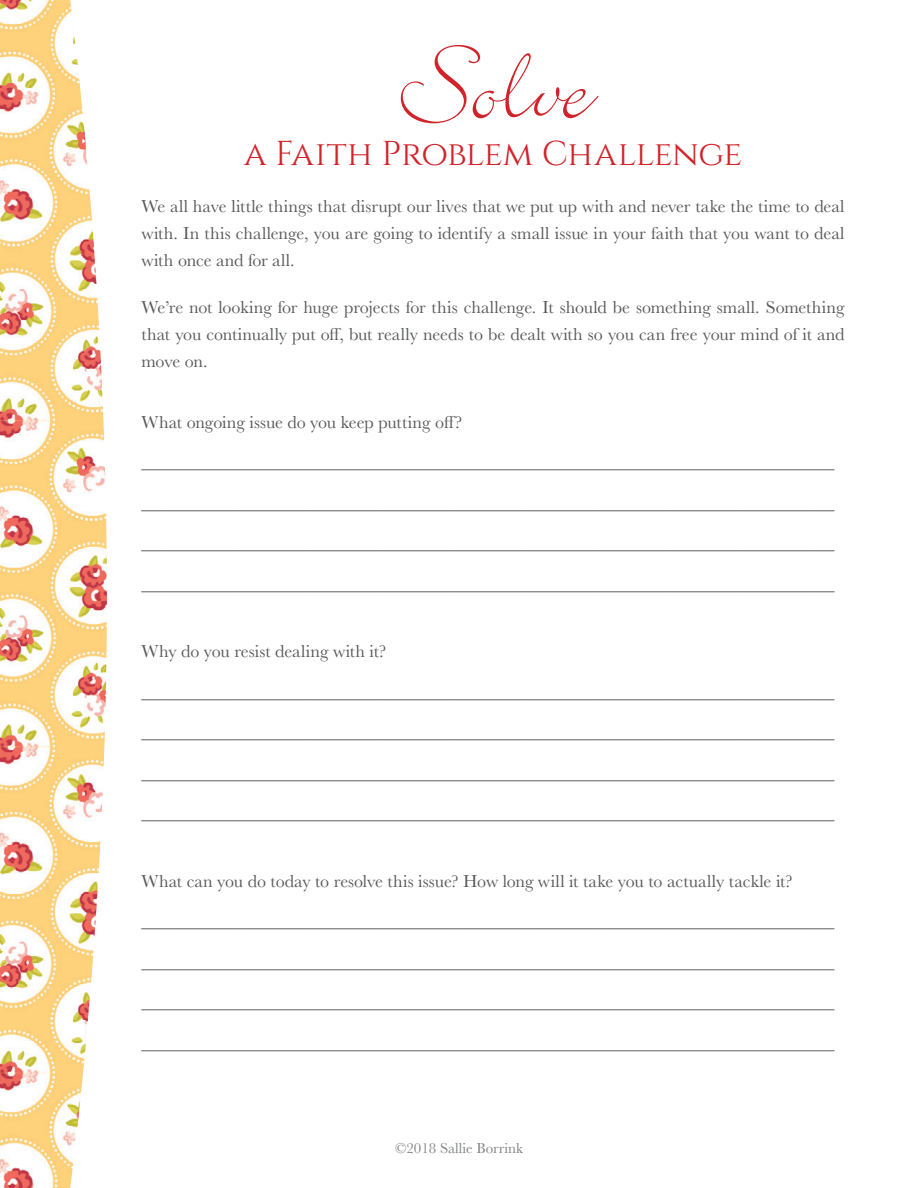
<style>
.page{position:relative;width:918px;height:1188px;background:#fff}
.page>*{position:absolute;margin:0;border:0;box-sizing:border-box;transform-origin:0 0}
.t1{font:117px "Bickley Script Plain";color:#d1232a}
.t2{font:34.5px "Cinzel";letter-spacing:-.015em;color:#d1232a}
.t3{font:18px/27px "Baskerville";color:#57585a;text-align:justify}
.t4{font:15px "Baskerville";color:#808285}
</style>
<div class="page">
<img style="left:0;top:0;width:107px;height:1188px">
<h1 class="t1" style="left:395px;top:7px;width:197px">Solve</h1>
<h2 class="t2" style="left:244px;top:133px;width:500px">a Faith Problem Challenge</h2>
<p class="t3" style="left:141px;top:193px;width:705px">We all have little things that disrupt our lives that we put up with and never take the time to deal with. In this challenge, you are going to identify a small issue in your faith that you want to deal with once and for all.</p>
<p class="t3" style="left:141px;top:294px;width:705px">We’re not looking for huge projects for this challenge. It should be something small. Something that you continually put off, but really needs to be dealt with so you can free your mind of it and move on.</p>
<p class="t3" style="left:141px;top:409px;width:322px">What ongoing issue do you keep putting off?</p>
<p class="t3" style="left:141px;top:449px;width:695px">_____________________________________________________________________________</p>
<p class="t3" style="left:141px;top:490px;width:695px">_____________________________________________________________________________</p>
<p class="t3" style="left:141px;top:530px;width:695px">_____________________________________________________________________________</p>
<p class="t3" style="left:141px;top:571px;width:695px">_____________________________________________________________________________</p>
<p class="t3" style="left:141px;top:638px;width:246px">Why do you resist dealing with it?</p>
<p class="t3" style="left:141px;top:679px;width:695px">_____________________________________________________________________________</p>
<p class="t3" style="left:141px;top:719px;width:695px">_____________________________________________________________________________</p>
<p class="t3" style="left:141px;top:760px;width:695px">_____________________________________________________________________________</p>
<p class="t3" style="left:141px;top:800px;width:695px">_____________________________________________________________________________</p>
<p class="t3" style="left:141px;top:868px;width:653px">What can you do today to resolve this issue? How long will it take you to actually tackle it?</p>
<p class="t3" style="left:141px;top:908px;width:695px">_____________________________________________________________________________</p>
<p class="t3" style="left:141px;top:949px;width:695px">_____________________________________________________________________________</p>
<p class="t3" style="left:141px;top:989px;width:695px">_____________________________________________________________________________</p>
<p class="t3" style="left:141px;top:1030px;width:695px">_____________________________________________________________________________</p>
<p class="t4" style="left:395px;top:1138px;width:129px">©2018 Sallie Borrink</p>
</div>
